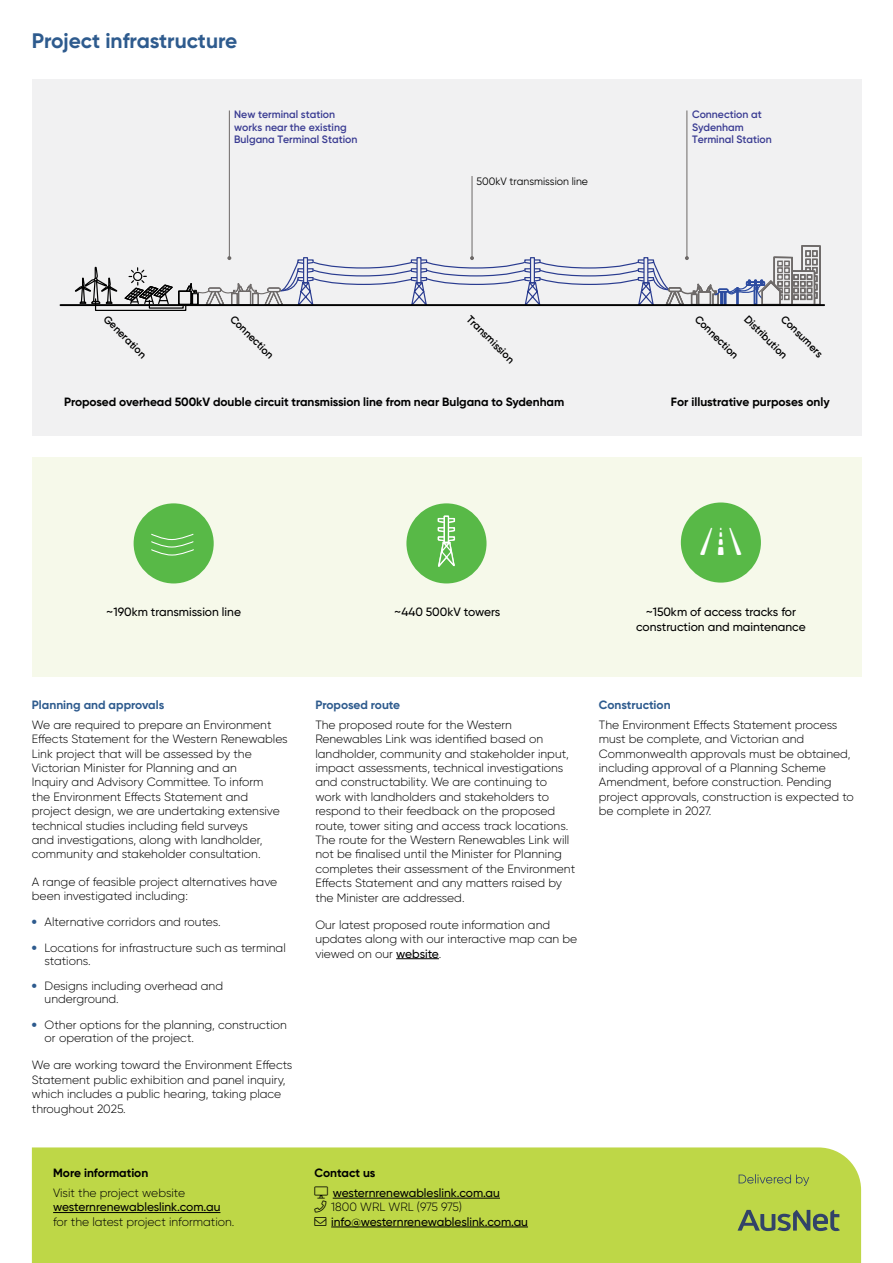
<style>
.page{position:relative;width:893px;height:1263px;background:#fff}
.page>*{position:absolute;margin:0;border:0;box-sizing:border-box;transform-origin:0 0}
.t1{font:700 21px "Gilroy";letter-spacing:-.005em;color:#2e5b8e}
.t2{font:300 12px/14.4px "Gilroy";color:#000}
.t3{font:500 12px/14.4px "Gilroy";color:#000;text-align:center}
.t4{font:700 12px "Gilroy";letter-spacing:-.005em;color:#000}
.t5{font:700 12px "Gilroy";color:#2e5b8e}
.t6{font:600 10.65px/12.6px "Gilroy";color:#393b92}
.t7{font:600 10.65px "Gilroy";color:#000}
.t8{font:10.65px "Gilroy";color:#010101}
.s1{font-weight:800;color:#2e5b8e}
.s2{font-weight:500}
</style>
<div class="page">
<div style="left:32px;top:457px;width:829px;height:220px;background:#f6f9ea"></div>
<div style="left:32px;top:1147px;width:829px;height:116px;background:#bed747"></div>
<hr style="left:53px;top:1212px;width:167px;height:1px;background:#000">
<hr style="left:333px;top:1198px;width:167px;height:1px;background:#000">
<hr style="left:331px;top:1226px;width:197px;height:1px;background:#000">
<svg style="left:739px;top:1174px;width:70px;height:12px"></svg>
<svg style="left:738px;top:1210px;width:102px;height:21px;background:#819655"></svg>
<div style="left:134px;top:503px;width:80px;height:80px;background:#58b947;border-radius:50%"></div>
<svg style="left:151px;top:533px;width:43px;height:23px"></svg>
<div style="left:406px;top:503px;width:80px;height:80px;background:#58b947;border-radius:50%"></div>
<div style="left:444px;top:516px;width:5px;height:27px;border:1px solid #fff"></div>
<svg style="left:437px;top:517px;width:19px;height:50px"></svg>
<div style="left:681px;top:502px;width:80px;height:81px;background:#58b947;border-radius:50%"></div>
<div style="left:32px;top:80px;width:829px;height:356px;background:#f1f1f2"></div>
<hr style="left:229px;top:110px;width:1px;height:148px;background:#6d6968">
<hr style="left:472px;top:176px;width:1px;height:82px;background:#6d6968">
<hr style="left:686px;top:110px;width:1px;height:148px;background:#6d6968">
<svg style="left:74px;top:244px;width:747px;height:67px"></svg>
<hr style="left:60px;top:304px;width:764px;height:2px;background:#010101">
<hr style="left:396px;top:958px;width:43px;height:1px;background:#000">
<svg style="left:314px;top:1186px;width:14px;height:40px"></svg>
<h1 class="t1" style="left:32px;top:28px;width:207px">Project infrastructure</h1>
<p class="t6" style="left:234px;top:108px;width:125px">New terminal station works near the existing<br>Bulgana Terminal Station</p>
<p class="t8" style="left:476px;top:175px;width:113px">500kV transmission line</p>
<p class="t6" style="left:692px;top:108px;width:81px">Connection at<br>Sydenham<br>Terminal Station</p>
<p class="t7" style="left:110px;top:312px;width:57px;rotate:45deg">Generation</p>
<p class="t7" style="left:237px;top:312px;width:58px;rotate:45deg">Connection</p>
<p class="t7" style="left:473px;top:312px;width:64px;rotate:45deg">Transmission</p>
<p class="t7" style="left:701px;top:312px;width:58px;rotate:45deg">Connection</p>
<p class="t7" style="left:751px;top:312px;width:58px;rotate:45deg">Distribution</p>
<p class="t7" style="left:788px;top:312px;width:56px;rotate:45deg">Consumers</p>
<p class="t4" style="left:64px;top:394px;width:501px">Proposed overhead 500kV double circuit transmission line from near Bulgana to Sydenham</p>
<p class="t4" style="left:671px;top:394px;width:160px">For illustrative purposes only</p>
<p class="t3" style="left:106px;top:605px;width:136px">~190km transmission line</p>
<p class="t3" style="left:394px;top:605px;width:108px">~440 500kV towers</p>
<p class="t3" style="left:636px;top:605px;width:171px">~150km of access tracks for construction and maintenance</p>
<p class="t5" style="left:32px;top:697px;width:134px">Planning and approvals</p>
<p class="t2" style="left:32px;top:717px;width:257px">We are required to prepare an Environment Effects Statement for the Western Renewables Link project that will be assessed by the Victorian Minister for Planning and an<br>Inquiry and Advisory Committee. To inform<br>the Environment Effects Statement and project design, we are undertaking extensive technical studies including field surveys<br>and investigations, along with landholder, community and stakeholder consultation.</p>
<p class="t2" style="left:32px;top:874px;width:247px">A range of feasible project alternatives have been investigated including:</p>
<p class="t2" style="left:32px;top:914px;width:190px"><span class="s1">•</span> Alternative corridors and routes.</p>
<p class="t2" style="left:45px;top:941px;width:243px;line-height:13px;text-indent:-13px"><span class="s1">•</span> Locations for infrastructure such as terminal stations.</p>
<p class="t2" style="left:45px;top:979px;width:180px;line-height:13px;text-indent:-13px"><span class="s1">•</span> Designs including overhead and underground.</p>
<p class="t2" style="left:45px;top:1018px;width:244px;line-height:13px;text-indent:-13px"><span class="s1">•</span> Other options for the planning, construction or operation of the project.</p>
<p class="t2" style="left:32px;top:1058px;width:262px">We are working toward the Environment Effects Statement public exhibition and panel inquiry, which includes a public hearing, taking place throughout 2025.</p>
<p class="t4" style="left:53px;top:1165px;width:97px">More information</p>
<p class="t2" style="left:53px;top:1185px;width:133px">Visit the project website</p>
<p class="t3" style="left:53px;top:1200px;width:169px">westernrenewableslink.com.au</p>
<p class="t2" style="left:53px;top:1214px;width:183px">for the latest project information.</p>
<p class="t5" style="left:315px;top:697px;width:86px">Proposed route</p>
<p class="t2" style="left:315px;top:717px;width:261px">The proposed route for the Western Renewables Link was identified based on landholder, community and stakeholder input, impact assessments, technical investigations and constructability. We are continuing to work with landholders and stakeholders to respond to their feedback on the proposed route, tower siting and access track locations.<br>The route for the Western Renewables Link will not be finalised until the Minister for Planning completes their assessment of the Environment Effects Statement and any matters raised by the Minister are addressed.</p>
<p class="t2" style="left:315px;top:917px;width:263px">Our latest proposed route information and updates along with our interactive map can be viewed on our <span class="s2">website</span>.</p>
<p class="t5" style="left:599px;top:697px;width:73px">Construction</p>
<p class="t2" style="left:599px;top:717px;width:257px">The Environment Effects Statement process must be complete, and Victorian and Commonwealth approvals must be obtained, including approval of a Planning Scheme Amendment, before construction. Pending project approvals, construction is expected to be complete in 2027.</p>
<p class="t4" style="left:315px;top:1165px;width:63px">Contact us</p>
<p class="t3" style="left:315px;top:1185px;width:187px">▲▼□ westernrenewableslink.com.au</p>
<p class="t2" style="left:315px;top:1200px;width:149px">□■ 1800 WRL WRL (975 975)</p>
<p class="t3" style="left:315px;top:1214px;width:215px">■❖●□ info@westernrenewableslink.com.au</p>
</div>
